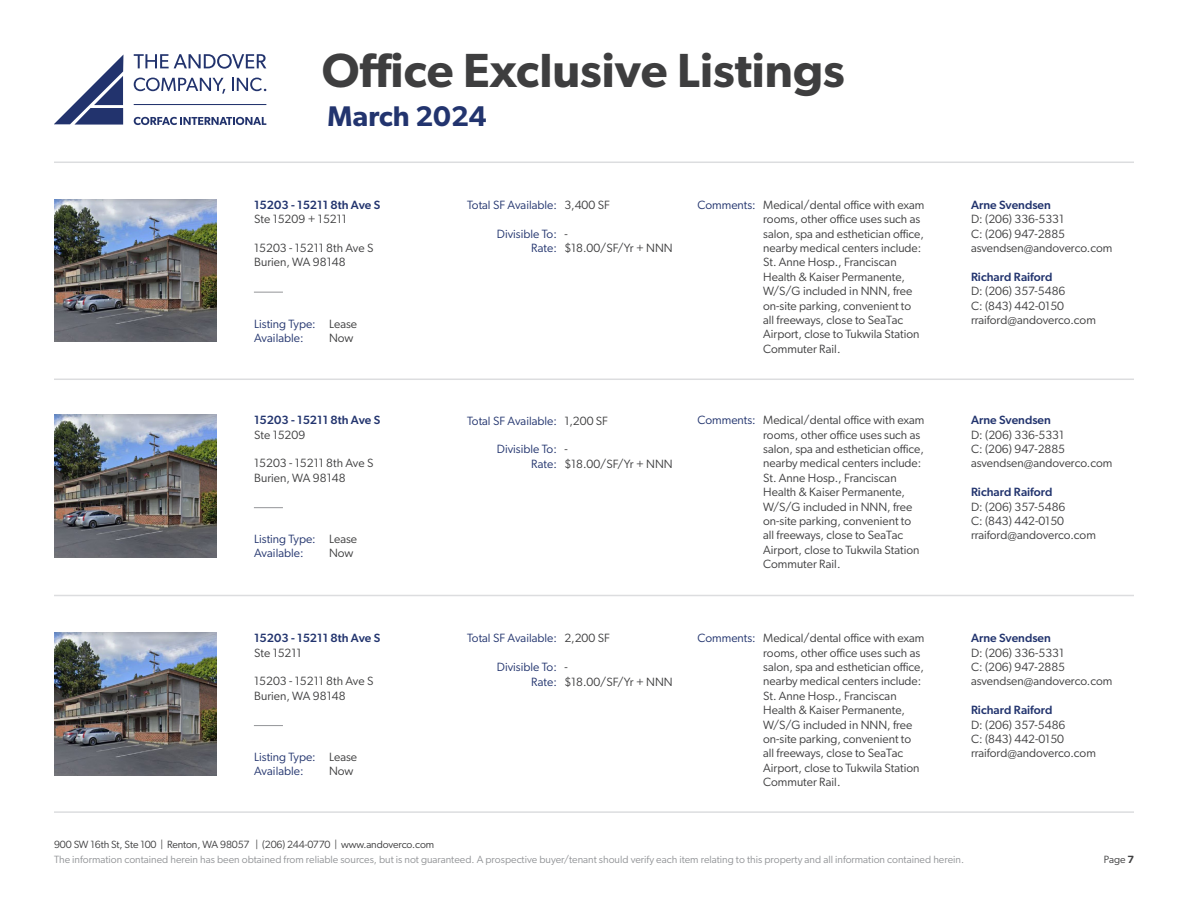
<style>
.page{position:relative;width:1188px;height:918px;background:#fff}
.page>*{position:absolute;margin:0;border:0;box-sizing:border-box;transform-origin:0 0}
.t1{font:600 48px "Gibson";color:#3e3e3f}
.t2{font:600 28.5px "Gibson";color:#22346e}
.t3{font:12px/14.4px "Gibson";color:#3e3e3f}
.t4{font:12px "Gibson";color:#22346e}
.t5{font:500 12px "Gibson";color:#22346e}
.t6{font:10.5px "Gibson";color:#939598}
.t7{font:10.5px "Gibson";letter-spacing:-.01em;color:#3e3e3f}
.s1{font-weight:600}
</style>
<div class="page">
<svg style="left:54px;top:55px;width:69px;height:70px"></svg>
<svg style="left:134px;top:54px;width:132px;height:15px"></svg>
<hr style="left:134px;top:104px;width:132px;height:1px;background:#22336d">
<svg style="left:134px;top:117px;width:132px;height:8px"></svg>
<svg style="left:134px;top:78px;width:91px;height:16px"></svg>
<svg style="left:232px;top:78px;width:34px;height:13px"></svg>
<hr style="left:54px;top:162px;width:1080px;height:1px;background:#dcdddf">
<hr style="left:54px;top:379px;width:1080px;height:1px;background:#dcdddf">
<hr style="left:54px;top:811px;width:1080px;height:2px;background:#dcdddf">
<hr style="left:54px;top:595px;width:1080px;height:1px;background:#dcdddf">
<img style="left:54px;top:199px;width:162px;height:143px">
<svg style="left:254px;top:292px;width:29px;height:1px"></svg>
<img style="left:54px;top:415px;width:162px;height:142px">
<svg style="left:254px;top:507px;width:29px;height:1px"></svg>
<img style="left:54px;top:633px;width:162px;height:142px">
<svg style="left:254px;top:725px;width:29px;height:1px"></svg>
<h1 class="t1" style="left:322px;top:42px;width:525px">Office Exclusive Listings</h1>
<h2 class="t2" style="left:327px;top:100px;width:161px">March 2024</h2>
<p class="t5" style="left:254px;top:197px;width:128px">15203 - 15211 8th Ave S</p>
<p class="t3" style="left:254px;top:212px;width:94px">Ste 15209 + 15211</p>
<p class="t3" style="left:254px;top:240px;width:121px">15203 - 15211 8th Ave S</p>
<p class="t3" style="left:254px;top:255px;width:93px">Burien, WA 98148</p>
<p class="t4" style="left:254px;top:316px;width:63px">Listing Type:</p>
<p class="t4" style="left:254px;top:331px;width:51px">Available:</p>
<p class="t3" style="left:329px;top:316px;width:30px">Lease</p>
<p class="t3" style="left:329px;top:330px;width:26px">Now</p>
<p class="t5" style="left:254px;top:413px;width:128px">15203 - 15211 8th Ave S</p>
<p class="t3" style="left:254px;top:427px;width:53px">Ste 15209</p>
<p class="t3" style="left:254px;top:456px;width:121px">15203 - 15211 8th Ave S</p>
<p class="t3" style="left:254px;top:470px;width:93px">Burien, WA 98148</p>
<p class="t4" style="left:254px;top:532px;width:63px">Listing Type:</p>
<p class="t4" style="left:254px;top:546px;width:51px">Available:</p>
<p class="t3" style="left:329px;top:532px;width:30px">Lease</p>
<p class="t3" style="left:329px;top:546px;width:26px">Now</p>
<p class="t5" style="left:254px;top:631px;width:128px">15203 - 15211 8th Ave S</p>
<p class="t3" style="left:254px;top:645px;width:49px">Ste 15211</p>
<p class="t3" style="left:254px;top:674px;width:121px">15203 - 15211 8th Ave S</p>
<p class="t3" style="left:254px;top:688px;width:93px">Burien, WA 98148</p>
<p class="t4" style="left:254px;top:750px;width:63px">Listing Type:</p>
<p class="t4" style="left:254px;top:764px;width:51px">Available:</p>
<p class="t3" style="left:329px;top:750px;width:30px">Lease</p>
<p class="t3" style="left:329px;top:764px;width:26px">Now</p>
<p class="t7" style="left:54px;top:838px;width:382px">900 SW 16th St, Ste 100 | Renton, WA 98057 | (206) 244-0770 | www.andoverco.com</p>
<p class="t4" style="left:467px;top:198px;width:91px">Total SF Available:</p>
<p class="t4" style="left:497px;top:226px;width:62px">Divisible To:</p>
<p class="t4" style="left:531px;top:241px;width:27px">Rate:</p>
<p class="t3" style="left:564px;top:198px;width:47px">3,400 SF</p>
<p class="t3" style="left:564px;top:226px;width:5px">-</p>
<p class="t3" style="left:564px;top:241px;width:110px">$18.00/SF/Yr + NNN</p>
<p class="t4" style="left:698px;top:197px;width:60px">Comments:</p>
<p class="t3" style="left:763px;top:197px;width:163px">Medical/dental office with exam rooms, other office uses such as salon, spa and esthetician office, nearby medical centers include:<br>St. Anne Hosp., Franciscan<br>Health &amp; Kaiser Permanente,<br>W/S/G included in NNN, free on-site parking, convenient to all freeways, close to SeaTac<br>Airport, close to Tukwila Station<br>Commuter Rail.</p>
<p class="t5" style="left:971px;top:197px;width:81px">Arne Svendsen</p>
<p class="t3" style="left:971px;top:212px;width:95px">D: (206) 336-5331</p>
<p class="t3" style="left:971px;top:226px;width:96px">C: (206) 947-2885</p>
<p class="t3" style="left:971px;top:240px;width:143px">asvendsen@andoverco.com</p>
<p class="t5" style="left:971px;top:269px;width:83px">Richard Raiford</p>
<p class="t3" style="left:971px;top:284px;width:96px">D: (206) 357-5486</p>
<p class="t3" style="left:971px;top:298px;width:95px">C: (843) 442-0150</p>
<p class="t3" style="left:971px;top:312px;width:126px">rraiford@andoverco.com</p>
<p class="t4" style="left:467px;top:413px;width:91px">Total SF Available:</p>
<p class="t4" style="left:497px;top:442px;width:62px">Divisible To:</p>
<p class="t4" style="left:531px;top:456px;width:27px">Rate:</p>
<p class="t3" style="left:564px;top:413px;width:45px">1,200 SF</p>
<p class="t3" style="left:564px;top:442px;width:5px">-</p>
<p class="t3" style="left:564px;top:456px;width:110px">$18.00/SF/Yr + NNN</p>
<p class="t4" style="left:698px;top:413px;width:60px">Comments:</p>
<p class="t3" style="left:763px;top:413px;width:163px">Medical/dental office with exam rooms, other office uses such as salon, spa and esthetician office, nearby medical centers include:<br>St. Anne Hosp., Franciscan<br>Health &amp; Kaiser Permanente,<br>W/S/G included in NNN, free on-site parking, convenient to all freeways, close to SeaTac<br>Airport, close to Tukwila Station<br>Commuter Rail.</p>
<p class="t5" style="left:971px;top:413px;width:81px">Arne Svendsen</p>
<p class="t3" style="left:971px;top:427px;width:95px">D: (206) 336-5331</p>
<p class="t3" style="left:971px;top:442px;width:96px">C: (206) 947-2885</p>
<p class="t3" style="left:971px;top:456px;width:143px">asvendsen@andoverco.com</p>
<p class="t5" style="left:971px;top:485px;width:83px">Richard Raiford</p>
<p class="t3" style="left:971px;top:499px;width:96px">D: (206) 357-5486</p>
<p class="t3" style="left:971px;top:514px;width:95px">C: (843) 442-0150</p>
<p class="t3" style="left:971px;top:528px;width:126px">rraiford@andoverco.com</p>
<p class="t4" style="left:467px;top:631px;width:91px">Total SF Available:</p>
<p class="t4" style="left:497px;top:660px;width:62px">Divisible To:</p>
<p class="t4" style="left:531px;top:674px;width:27px">Rate:</p>
<p class="t3" style="left:564px;top:631px;width:47px">2,200 SF</p>
<p class="t3" style="left:564px;top:660px;width:5px">-</p>
<p class="t3" style="left:564px;top:674px;width:110px">$18.00/SF/Yr + NNN</p>
<p class="t4" style="left:698px;top:631px;width:60px">Comments:</p>
<p class="t3" style="left:763px;top:631px;width:163px">Medical/dental office with exam rooms, other office uses such as salon, spa and esthetician office, nearby medical centers include:<br>St. Anne Hosp., Franciscan<br>Health &amp; Kaiser Permanente,<br>W/S/G included in NNN, free on-site parking, convenient to all freeways, close to SeaTac<br>Airport, close to Tukwila Station<br>Commuter Rail.</p>
<p class="t5" style="left:971px;top:631px;width:81px">Arne Svendsen</p>
<p class="t3" style="left:971px;top:645px;width:95px">D: (206) 336-5331</p>
<p class="t3" style="left:971px;top:659px;width:96px">C: (206) 947-2885</p>
<p class="t3" style="left:971px;top:674px;width:143px">asvendsen@andoverco.com</p>
<p class="t5" style="left:971px;top:703px;width:83px">Richard Raiford</p>
<p class="t3" style="left:971px;top:717px;width:96px">D: (206) 357-5486</p>
<p class="t3" style="left:971px;top:731px;width:95px">C: (843) 442-0150</p>
<p class="t3" style="left:971px;top:746px;width:126px">rraiford@andoverco.com</p>
<p class="t6" style="left:54px;top:853px;width:912px">The information contained herein has been obtained from reliable sources, but is not guaranteed. A prospective buyer/tenant should verify each item relating to this property and all information contained herein.</p>
<p class="t7" style="left:1104px;top:853px;width:32px">Page <span class="s1">7</span></p>
</div>
